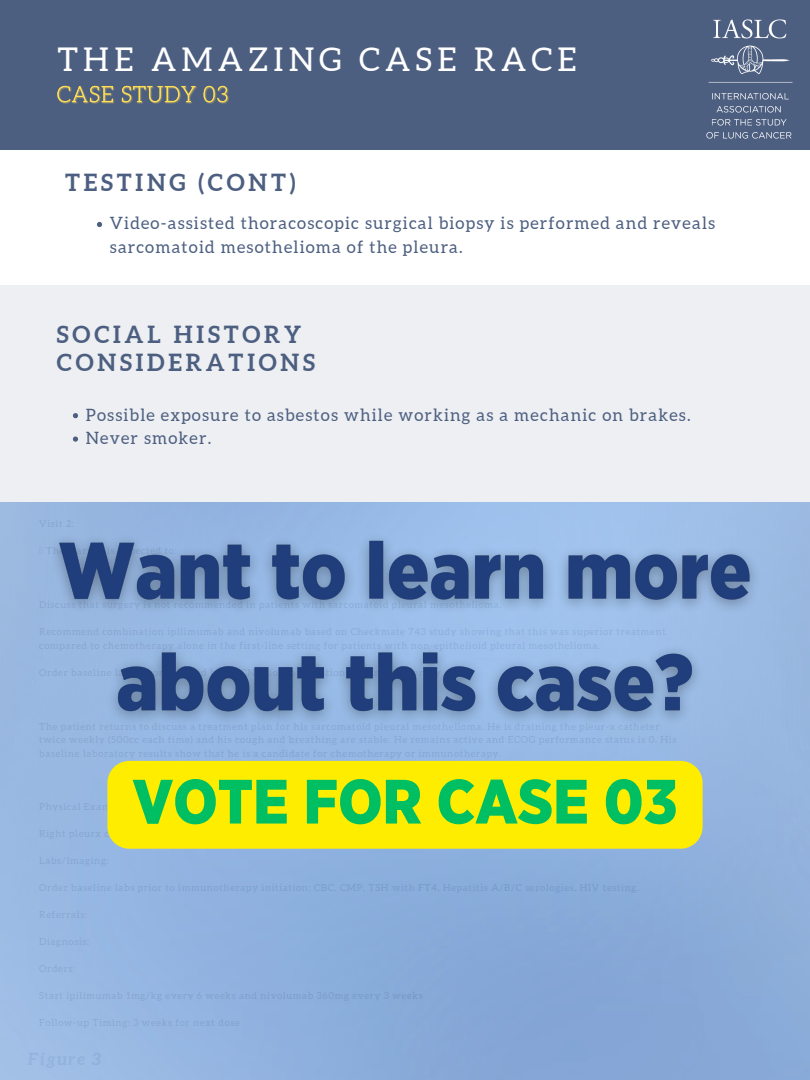
<style>
.page{position:relative;width:810px;height:1080px;background:#fff}
.page>*{position:absolute;margin:0;border:0;box-sizing:border-box;transform-origin:0 0}
.t1{font:900 62.5px "Gotham Narrow";color:#00bf63}
.t2{font:32.69px "Aleo";letter-spacing:.16em;color:#fff}
.t3{font:700 23.56px/28.1px "Aleo";letter-spacing:.16em;color:#4d5f81}
.t4{font:17px/23.4px "Aleo";letter-spacing:.07em;color:#4d5f81}
</style>
<div class="page">
<div style="left:0;top:0;width:810px;height:150px;background:#4d5f81"></div>
<img style="left:57px;top:85px;width:172px;height:19px">
<div style="left:0;top:285px;width:810px;height:217px;background:#edeff2"></div>
<svg style="left:97px;top:222px;width:5px;height:5px"></svg>
<img style="left:706px;top:19px;width:87px;height:120px">
<svg style="left:73px;top:413px;width:5px;height:5px"></svg>
<svg style="left:73px;top:437px;width:5px;height:5px"></svg>
<img style="left:39px;top:518px;width:732px;height:230px">
<div style="left:107px;top:761px;width:596px;height:88px;background:#ffed00"></div>
<svg style="left:40px;top:548px;width:2px;height:6px"></svg>
<p class="t2" style="left:58px;top:41px;width:521px">THE AMAZING CASE RACE</p>
<p class="t3" style="left:65px;top:168px;width:232px">TESTING (CONT)</p>
<p class="t4" style="left:110px;top:212px;width:607px">Video-assisted thoracoscopic surgical biopsy is performed and reveals sarcomatoid mesothelioma of the pleura.</p>
<p class="t3" style="left:57px;top:320px;width:260px">SOCIAL HISTORY<br>CONSIDERATIONS</p>
<p class="t4" style="left:86px;top:403px;width:606px">Possible exposure to asbestos while working as a mechanic on brakes.</p>
<p class="t4" style="left:86px;top:426px;width:127px">Never smoker.</p>
<p class="t1" style="left:132px;top:774px;width:547px">VOTE FOR CASE 03</p>
</div>
